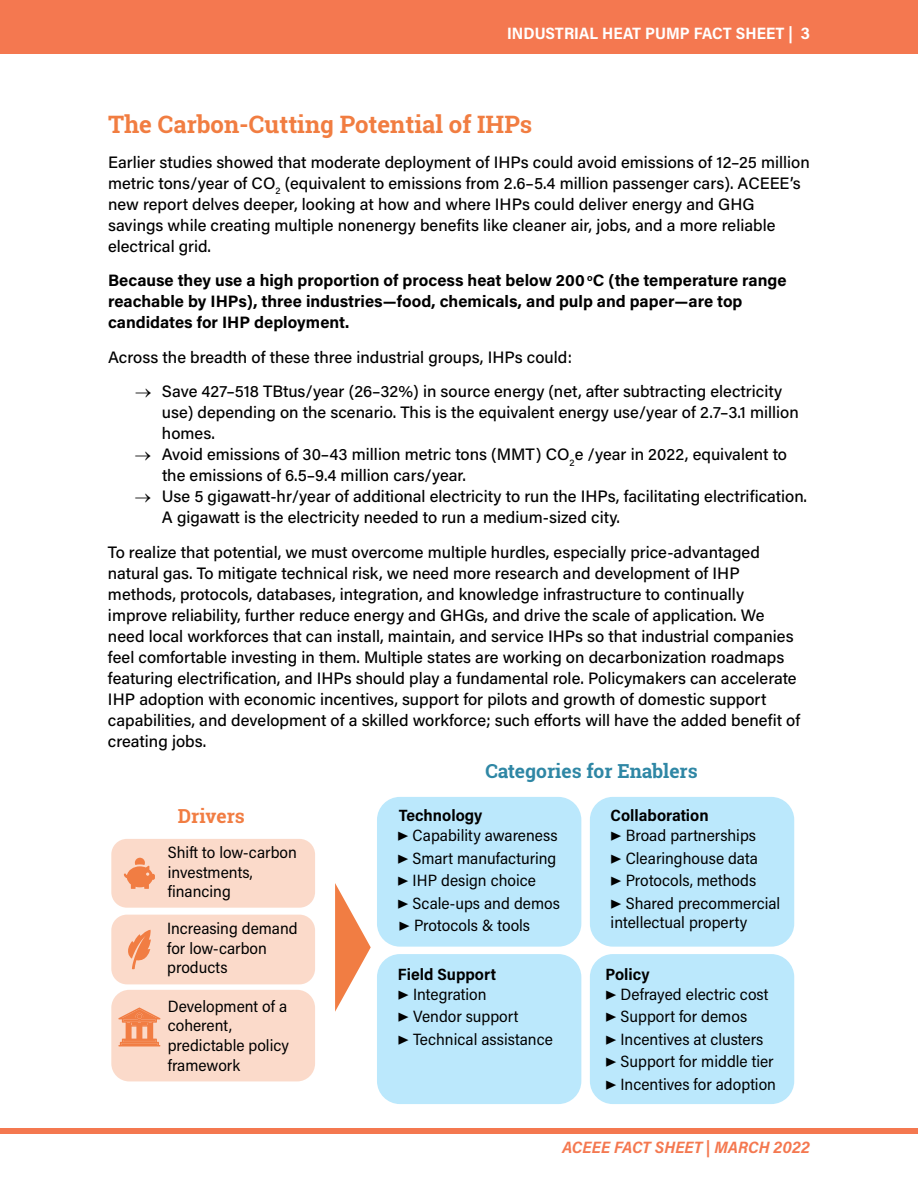
<style>
.page{position:relative;width:918px;height:1188px;background:#fff}
.page>*{position:absolute;margin:0;border:0;box-sizing:border-box;transform-origin:0 0}
.t1{font:700 24px "Roboto Slab";color:#f17d41}
.t2{font:700 19.35px "Roboto Slab";color:#2f87a5}
.t3{font:700 19.35px "Roboto Slab";color:#f17d43}
.t4{font:500 16.5px/21px "Acumin Pro";color:#000}
.t5{font:700 16.5px/21px "Acumin Pro";color:#000}
.t6{font:700 16.5px "Acumin Pro Semi Cond";color:#fff}
.t7{font:italic 700 16.5px "Acumin Pro Semi Cond";color:#f47850}
.t8{font:16.35px/22.6px "Acumin Pro Semi Cond";color:#000}
.t9{font:700 16.35px "Acumin Pro Semi Cond";color:#000}
</style>
<div class="page">
<div style="left:0;top:0;width:918px;height:54px;background:#f47850"></div>
<div style="left:0;top:1129px;width:918px;height:5px;background:#f47850"></div>
<div style="left:111px;top:839px;width:204px;height:69px;background:#fbdaca;border-radius:16px"></div>
<div style="left:377px;top:797px;width:204px;height:150px;background:#bbe8fc;border-radius:23px"></div>
<div style="left:590px;top:797px;width:204px;height:150px;background:#bbe8fc;border-radius:23px"></div>
<div style="left:590px;top:954px;width:204px;height:150px;background:#bbe8fc;border-radius:23px"></div>
<div style="left:377px;top:954px;width:204px;height:150px;background:#bbe8fc;border-radius:23px"></div>
<div style="left:111px;top:915px;width:204px;height:69px;background:#fbdaca;border-radius:16px"></div>
<div style="left:111px;top:990px;width:204px;height:91px;background:#fbdaca;border-radius:18px"></div>
<svg style="left:335px;top:883px;width:36px;height:129px"></svg>
<svg style="left:118px;top:1007px;width:42px;height:39px"></svg>
<hr style="left:127px;top:1023px;width:3px;height:16px;background:#f17d43">
<svg style="left:128px;top:930px;width:23px;height:39px"></svg>
<svg style="left:124px;top:858px;width:31px;height:31px"></svg>
<p class="t6" style="left:507px;top:22px;width:304px">INDUSTRIAL HEAT PUMP FACT SHEET | 3</p>
<h1 class="t1" style="left:108px;top:108px;width:426px">The Carbon-Cutting Potential of IHPs</h1>
<p class="t4" style="left:108px;top:151px;width:703px">Earlier studies showed that moderate deployment of IHPs could avoid emissions of 12–25 million metric tons/year of CO<sub>2</sub> (equivalent to emissions from 2.6–5.4 million passenger cars). ACEEE’s new report delves deeper, looking at how and where IHPs could deliver energy and GHG savings while creating multiple nonenergy benefits like cleaner air, jobs, and a more reliable electrical grid.</p>
<p class="t5" style="left:108px;top:269px;width:680px">Because they use a high proportion of process heat below 200 <sup>o</sup>C (the temperature range reachable by IHPs), three industries—food, chemicals, and pulp and paper—are top candidates for IHP deployment.</p>
<p class="t4" style="left:108px;top:346px;width:466px">Across the breadth of these three industrial groups, IHPs could:</p>
<p class="t4" style="left:162px;top:380px;width:638px;text-indent:-27px">→ Save 427–518 TBtus/year (26–32%) in source energy (net, after subtracting electricity use) depending on the scenario. This is the equivalent energy use/year of 2.7–3.1 million homes.</p>
<p class="t4" style="left:162px;top:443px;width:627px;text-indent:-27px">→ Avoid emissions of 30–43 million metric tons (MMT) CO<sub>2</sub>e /year in 2022, equivalent to the emissions of 6.5–9.4 million cars/year.</p>
<p class="t4" style="left:162px;top:485px;width:647px;text-indent:-27px">→ Use 5 gigawatt-hr/year of additional electricity to run the IHPs, facilitating electrification.<br>A gigawatt is the electricity needed to run a medium-sized city.</p>
<p class="t4" style="left:108px;top:541px;width:694px">To realize that potential, we must overcome multiple hurdles, especially price-advantaged natural gas. To mitigate technical risk, we need more research and development of IHP methods, protocols, databases, integration, and knowledge infrastructure to continually improve reliability, further reduce energy and GHGs, and drive the scale of application. We need local workforces that can install, maintain, and service IHPs so that industrial companies feel comfortable investing in them. Multiple states are working on decarbonization roadmaps featuring electrification, and IHPs should play a fundamental role. Policymakers can accelerate IHP adoption with economic incentives, support for pilots and growth of domestic support capabilities, and development of a skilled workforce; such efforts will have the added benefit of creating jobs.</p>
<p class="t3" style="left:178px;top:802px;width:68px">Drivers</p>
<p class="t8" style="left:168px;top:842px;width:131px;line-height:19.6px">Shift to low-carbon investments, financing</p>
<p class="t8" style="left:167px;top:918px;width:132px;line-height:19.6px">Increasing demand for low-carbon products</p>
<p class="t8" style="left:168px;top:995px;width:123px;line-height:19.6px">Development of a coherent, predictable policy framework</p>
<p class="t2" style="left:485px;top:758px;width:214px">Categories for Enablers</p>
<p class="t9" style="left:399px;top:804px;width:85px">Technology</p>
<p class="t8" style="left:397px;top:823px;width:164px">▶ Capability awareness ▶ Smart manufacturing ▶ IHP design choice<br>▶ Scale-ups and demos ▶ Protocols &amp; tools</p>
<p class="t9" style="left:398px;top:963px;width:99px">Field Support</p>
<p class="t8" style="left:398px;top:982px;width:156px">▶ Integration<br>▶ Vendor support<br>▶ Technical assistance</p>
<p class="t9" style="left:611px;top:804px;width:100px">Collaboration</p>
<p class="t8" style="left:611px;top:823px;width:171px">▶ Broad partnerships<br>▶ Clearinghouse data<br>▶ Protocols, methods<br>▶ Shared precommercial</p>
<p class="t8" style="left:611px;top:911px;width:138px">intellectual property</p>
<p class="t9" style="left:605px;top:963px;width:46px">Policy</p>
<p class="t8" style="left:605px;top:982px;width:172px">▶ Defrayed electric cost ▶ Support for demos<br>▶ Incentives at clusters ▶ Support for middle tier ▶ Incentives for adoption</p>
<p class="t7" style="left:562px;top:1135px;width:249px">ACEEE FACT SHEET | MARCH 2022</p>
</div>
